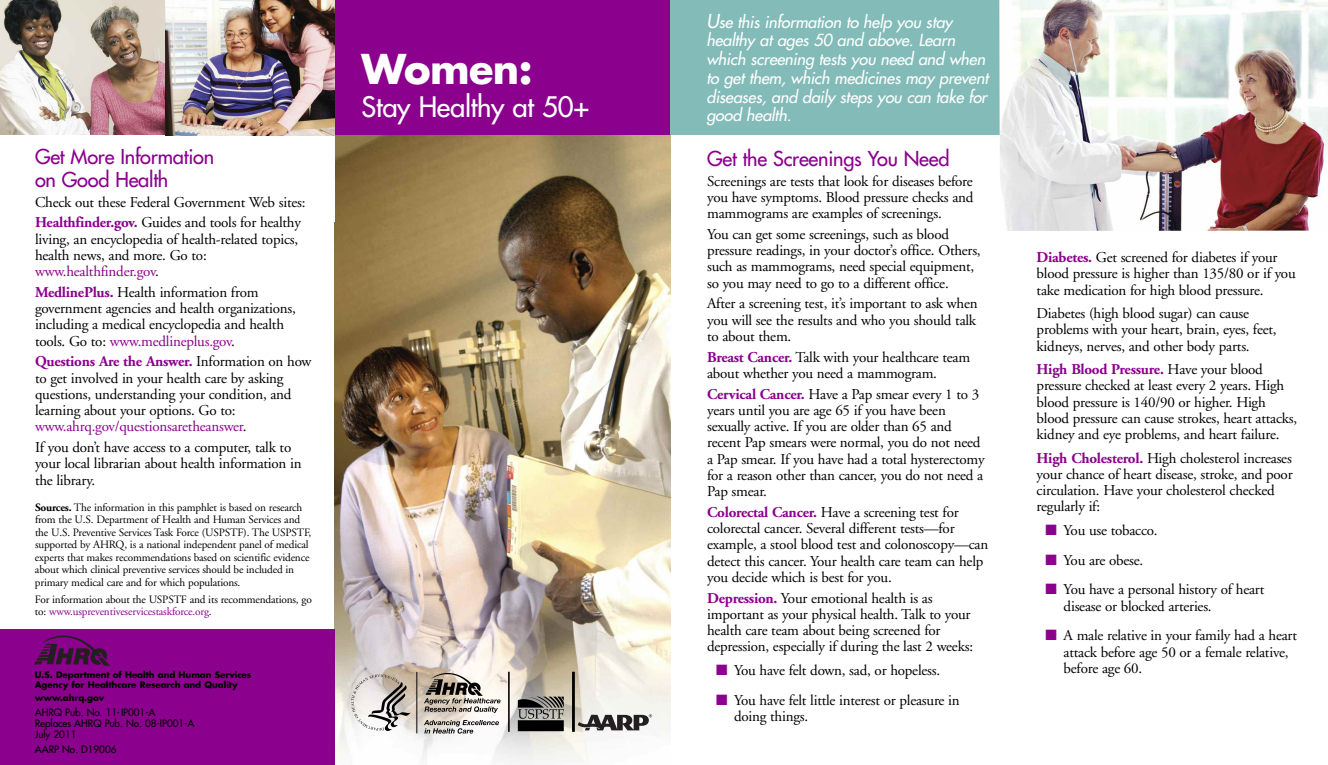
<style>
.page{position:relative;width:1328px;height:765px;background:#fff}
.page>*{position:absolute;margin:0;border:0;box-sizing:border-box;transform-origin:0 0}
.t1{font:700 40px "Futura";letter-spacing:-.015em;color:#fff}
.t2{font:27.5px "Futura";letter-spacing:-.01em;color:#fff}
.t3{font:20px/22.5px "Futura";letter-spacing:-.01em;color:#8b008c}
.t4{font:italic 16.25px/18.8px "Futura";letter-spacing:-.01em;color:#fff}
.t5{font:15px/16.2px "Adobe Garamond";letter-spacing:-.015em;color:#000}
.t6{font:11.25px/12.5px "Adobe Garamond";letter-spacing:-.015em;color:#000}
.t7{font:10px/11.2px "Futura";letter-spacing:-.005em;color:#000}
.t8{font:700 8.75px/10px "Futura";letter-spacing:-.005em;color:#000}
.s1{font-weight:700;color:#8b008c}
.s2{color:#8b008c}
.s3{font-weight:700}
.s4{font-size:18.75px}
</style>
<div class="page">
<img style="left:335px;top:135px;width:335px;height:630px">
<div style="left:0;top:629px;width:335px;height:136px;background:#8b008c"></div>
<svg style="left:34px;top:635px;width:76px;height:31px"></svg>
<div style="left:335px;top:0;width:339px;height:135px;background:#8b008c"></div>
<div style="left:670px;top:0;width:330px;height:135px;background:#83bbb8"></div>
<img style="left:0;top:0;width:165px;height:135px">
<img style="left:165px;top:0;width:170px;height:135px">
<img style="left:999px;top:0;width:329px;height:231px">
<img style="left:341px;top:648px;width:162px;height:97px">
<img style="left:516px;top:695px;width:49px;height:37px">
<svg style="left:578px;top:714px;width:74px;height:16px"></svg>
<hr style="left:508px;top:672px;width:1px;height:60px;background:#000">
<hr style="left:572px;top:672px;width:3px;height:60px;background:#000">
<h3 class="t3" style="left:35px;top:147px;width:181px">Get More Information on Good Health</h3>
<p class="t5" style="left:35px;top:193px;width:272px;line-height:20.8px">Check out these Federal Government Web sites:<br><span class="s1">Healthfinder.gov.</span> Guides and tools for healthy</p>
<p class="t5" style="left:35px;top:232px;width:265px">living, an encyclopedia of health-related topics, health news, and more. Go to: <span class="s2">www.healthfinder.gov</span>.</p>
<p class="t5" style="left:35px;top:285px;width:262px"><span class="s1">MedlinePlus.</span> Health information from government agencies and health organizations, including a medical encyclopedia and health tools. Go to: <span class="s2">www.medlineplus.gov</span>.</p>
<p class="t5" style="left:35px;top:355px;width:278px"><span class="s1">Questions Are the Answer.</span> Information on how to get involved in your health care by asking questions, understanding your condition, and learning about your options. Go to: <span class="s2">www.ahrq.gov/questionsaretheanswer</span>.</p>
<p class="t5" style="left:35px;top:440px;width:268px">If you don’t have access to a computer, talk to your local librarian about health information in the library.</p>
<p class="t6" style="left:35px;top:502px;width:278px"><span class="s3">Sources.</span> The information in this pamphlet is based on research from the U.S. Department of Health and Human Services and the U.S. Preventive Services Task Force (USPSTF). The USPSTF, supported by AHRQ, is a national independent panel of medical experts that makes recommendations based on scientific evidence about which clinical preventive services should be included in primary medical care and for which populations.</p>
<p class="t6" style="left:35px;top:594px;width:278px">For information about the USPSTF and its recommendations, go to: <span class="s2">www.uspreventiveservicestaskforce.org</span>.</p>
<p class="t8" style="left:35px;top:671px;width:218px">U.S. Department of Health and Human Services<br>Agency for Healthcare Research and Quality</p>
<p class="t8" style="left:35px;top:693px;width:71px">www.ahrq.gov</p>
<p class="t7" style="left:35px;top:707px;width:161px">AHRQ Pub. No. 11-IP001-A<br>Replaces AHRQ Pub. No. 08-IP001-A<br>July 2011</p>
<p class="t7" style="left:35px;top:745px;width:83px">AARP No. D19006</p>
<h1 class="t1" style="left:361px;top:51px;width:172px">Women:</h1>
<h2 class="t2" style="left:361px;top:93px;width:229px">Stay Healthy at 50+</h2>
<p class="t4" style="left:706px;top:13px;width:283px"><span class="s4">U</span>se this information to help you stay healthy at ages 50 and above. Learn which screening tests you need and when to get them, which medicines may prevent diseases, and daily steps you can take for good health.</p>
<h3 class="t3" style="left:707px;top:149px;width:244px">Get the Screenings You Need</h3>
<p class="t5" style="left:707px;top:174px;width:268px;text-align:justify">Screenings are tests that look for diseases before you have symptoms. Blood pressure checks and mammograms are examples of screenings.</p>
<p class="t5" style="left:707px;top:227px;width:275px">You can get some screenings, such as blood pressure readings, in your doctor’s office. Others, such as mammograms, need special equipment, so you may need to go to a different office.</p>
<p class="t5" style="left:707px;top:297px;width:272px;text-align:justify">After a screening test, it’s important to ask when you will see the results and who you should talk to about them.</p>
<p class="t5" style="left:707px;top:350px;width:264px"><span class="s1">Breast Cancer.</span> Talk with your healthcare team about whether you need a mammogram.</p>
<p class="t5" style="left:707px;top:387px;width:279px"><span class="s1">Cervical Cancer.</span> Have a Pap smear every 1 to 3 years until you are age 65 if you have been sexually active. If you are older than 65 and recent Pap smears were normal, you do not need a Pap smear. If you have had a total hysterectomy for a reason other than cancer, you do not need a Pap smear.</p>
<p class="t5" style="left:707px;top:505px;width:283px"><span class="s1">Colorectal Cancer.</span> Have a screening test for colorectal cancer. Several different tests—for example, a stool blood test and colonoscopy—can detect this cancer. Your health care team can help you decide which is best for you.</p>
<p class="t5" style="left:707px;top:591px;width:267px"><span class="s1">Depression.</span> Your emotional health is as important as your physical health. Talk to your health care team about being screened for depression, especially if during the last 2 weeks:</p>
<p class="t5" style="left:716px;top:663px;width:225px"><span class="s2">■</span> You have felt down, sad, or hopeless.</p>
<p class="t5" style="left:734px;top:693px;width:227px;text-indent:-18px"><span class="s2">■</span> You have felt little interest or pleasure in doing things.</p>
<p class="t5" style="left:1036px;top:251px;width:260px"><span class="s1">Diabetes.</span> Get screened for diabetes if your blood pressure is higher than 135/80 or if you take medication for high blood pressure.</p>
<p class="t5" style="left:1036px;top:307px;width:241px">Diabetes (high blood sugar) can cause problems with your heart, brain, eyes, feet, kidneys, nerves, and other body parts.</p>
<p class="t5" style="left:1036px;top:363px;width:262px"><span class="s1">High Blood Pressure.</span> Have your blood pressure checked at least every 2 years. High blood pressure is 140/90 or higher. High blood pressure can cause strokes, heart attacks, kidney and eye problems, and heart failure.</p>
<p class="t5" style="left:1036px;top:451px;width:257px"><span class="s1">High Cholesterol.</span> High cholesterol increases your chance of heart disease, stroke, and poor circulation. Have your cholesterol checked regularly if:</p>
<p class="t5" style="left:1045px;top:523px;width:113px"><span class="s2">■</span> You use tobacco.</p>
<p class="t5" style="left:1045px;top:553px;width:99px"><span class="s2">■</span> You are obese.</p>
<p class="t5" style="left:1063px;top:583px;width:202px;text-indent:-18px"><span class="s2">■</span> You have a personal history of heart disease or blocked arteries.</p>
<p class="t5" style="left:1063px;top:629px;width:235px;text-indent:-18px"><span class="s2">■</span> A male relative in your family had a heart attack before age 50 or a female relative, before age 60.</p>
</div>
